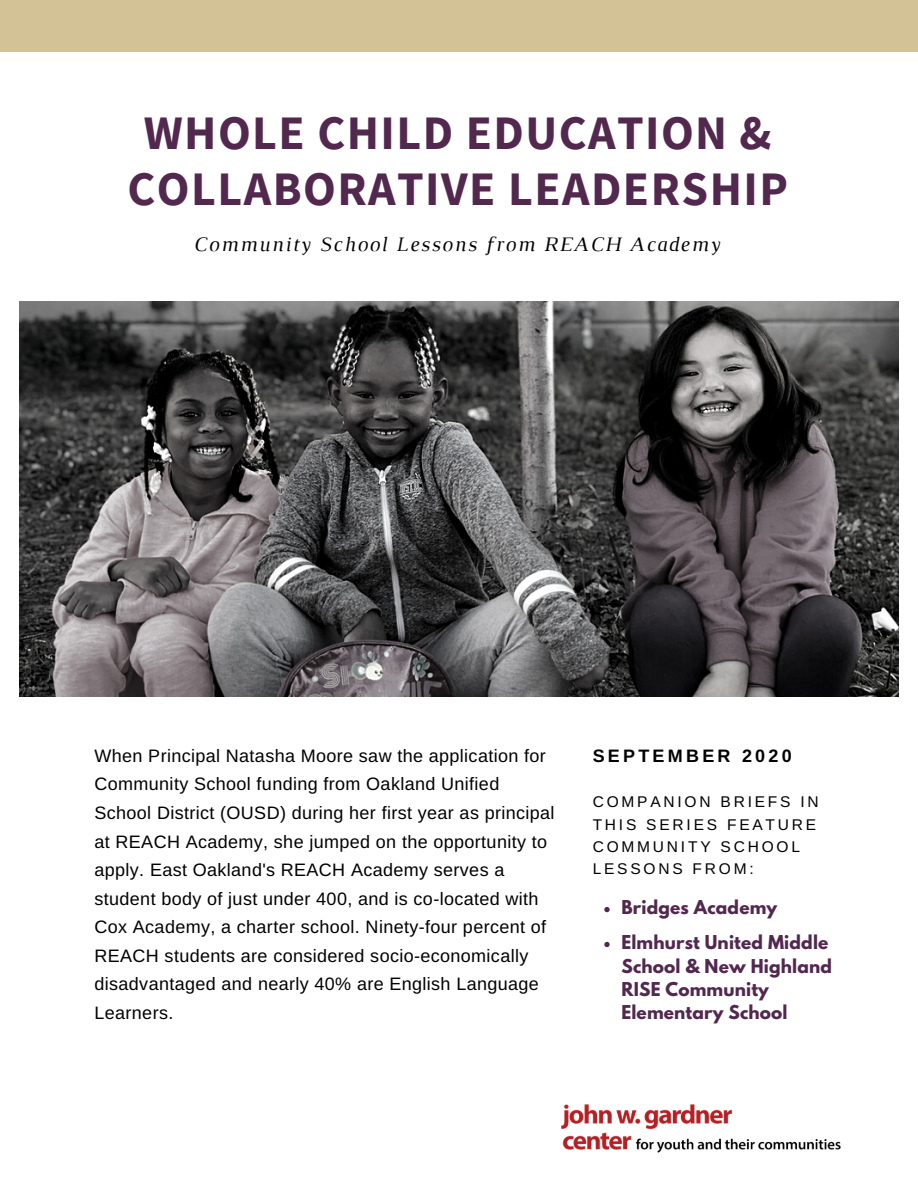
<style>
.page{position:relative;width:918px;height:1188px;background:#fff}
.page>*{position:absolute;margin:0;border:0;box-sizing:border-box;transform-origin:0 0}
.t1{font:700 48px/56.1px "Source Sans Pro";letter-spacing:.03em;color:#53284f;text-align:center}
.t2{font:italic 21px "Luthier";letter-spacing:.07em;color:#000}
.t3{font:18px/28.7px "Arimo";letter-spacing:.02em;color:#000}
.t4{font:700 18px "Arimo";letter-spacing:.18em;color:#000}
.t5{font:700 16.95px/23.2px "League Spartan";letter-spacing:.01em;color:#53284f}
.t6{font:15.45px/22.2px "Arimo";letter-spacing:.18em;color:#000}
</style>
<div class="page">
<div style="left:0;top:0;width:918px;height:52px;background:#d2c295"></div>
<img style="left:20px;top:302px;width:878px;height:395px">
<img style="left:561px;top:1104px;width:280px;height:49px">
<svg style="left:604px;top:907px;width:6px;height:5px"></svg>
<svg style="left:604px;top:942px;width:6px;height:5px"></svg>
<h1 class="t1" style="left:128px;top:104px;width:662px">WHOLE CHILD EDUCATION &amp;<br>COLLABORATIVE LEADERSHIP</h1>
<p class="t2" style="left:194px;top:237px;width:527px">Community School Lessons from REACH Academy</p>
<p class="t3" style="left:95px;top:741px;width:462px">When Principal Natasha Moore saw the application for Community School funding from Oakland Unified School District (OUSD) during her first year as principal at REACH Academy, she jumped on the opportunity to apply. East Oakland's REACH Academy serves a student body of just under 400, and is co-located with Cox Academy, a charter school. Ninety-four percent of REACH students are considered socio-economically disadvantaged and nearly 40% are English Language Learners.</p>
<p class="t4" style="left:593px;top:746px;width:201px">SEPTEMBER 2020</p>
<p class="t6" style="left:593px;top:791px;width:228px">COMPANION BRIEFS IN<br>THIS SERIES FEATURE<br>COMMUNITY SCHOOL<br>LESSONS FROM:</p>
<p class="t5" style="left:621px;top:892px;width:208px;line-height:35px">Bridges Academy<br>Elmhurst United Middle</p>
<p class="t5" style="left:621px;top:956px;width:212px">School &amp; New Highland<br>RISE Community<br>Elementary School</p>
</div>
